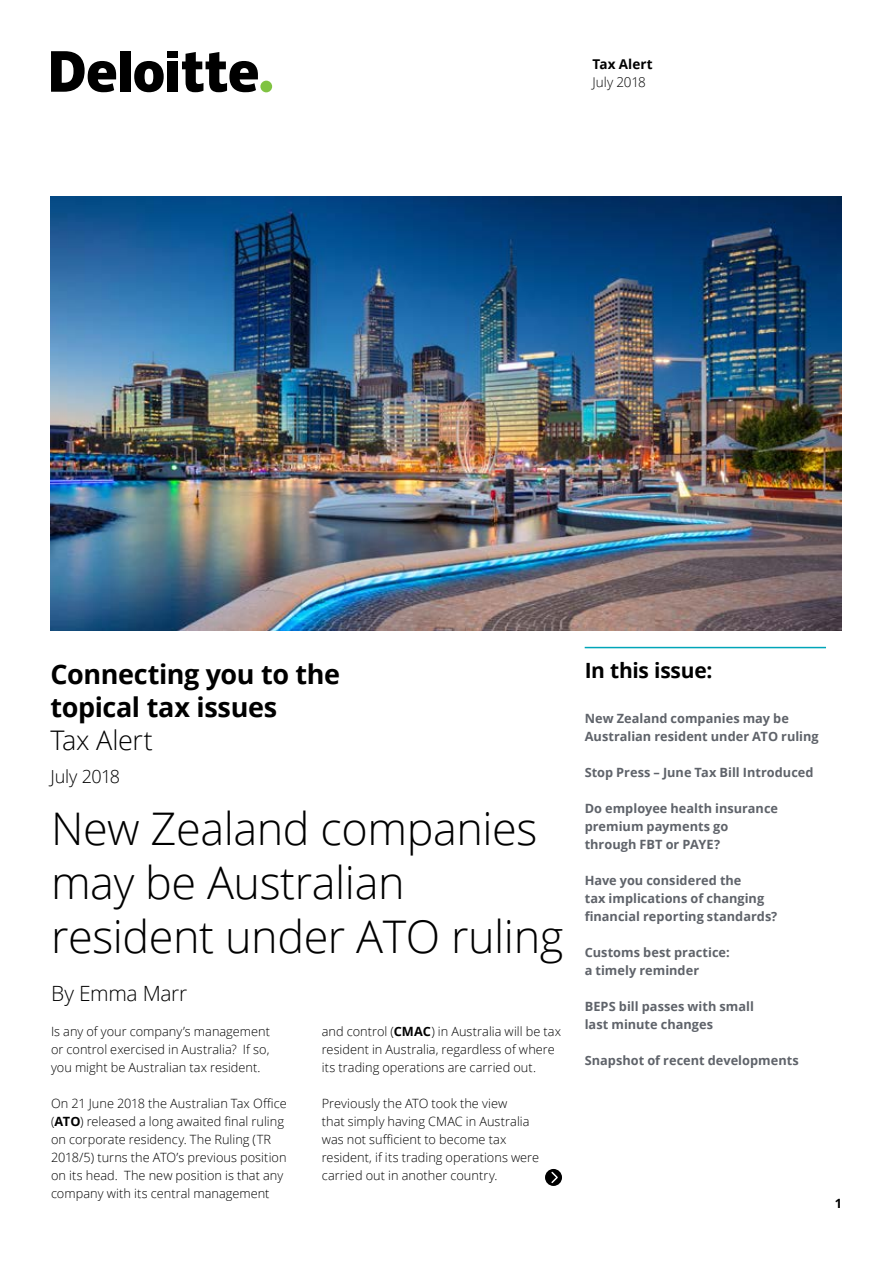
<style>
.page{position:relative;width:893px;height:1263px;background:#fff}
.page>*{position:absolute;margin:0;border:0;box-sizing:border-box;transform-origin:0 0}
.t1{font:300 45px/54px "Open Sans";letter-spacing:-.01em;color:#000}
.t2{font:700 27px/33px "Open Sans";letter-spacing:-.015em;color:#000}
.t3{font:300 27px "Open Sans";letter-spacing:-.01em;color:#000}
.t4{font:700 21px "Open Sans";letter-spacing:-.015em;color:#000}
.t5{font:300 21px "Open Sans";letter-spacing:-.015em;color:#000}
.t6{font:300 18px "Open Sans";letter-spacing:-.025em;color:#000}
.t7{font:700 13.5px "Open Sans";letter-spacing:.005em;color:#000}
.t8{font:300 13.5px "Open Sans";letter-spacing:-.01em;color:#000}
.t9{font:300 12.75px/18px "Open Sans";letter-spacing:.005em;color:#000}
.t10{font:700 12.75px/18px "Open Sans";color:#5f636a}
.t11{font:700 12.75px "Open Sans";color:#000}
.s1{font-weight:700}
</style>
<div class="page">
<div style="left:260px;top:81px;width:12px;height:11px;background:#80c342;border-radius:50%"></div>
<div style="left:120px;top:51px;width:10px;height:41px;background:#000"></div>
<svg style="left:134px;top:61px;width:30px;height:31px"></svg>
<div style="left:168px;top:61px;width:10px;height:31px;background:#000"></div>
<div style="left:168px;top:51px;width:10px;height:7px;background:#000"></div>
<svg style="left:182px;top:52px;width:76px;height:40px"></svg>
<svg style="left:51px;top:51px;width:65px;height:41px"></svg>
<hr style="left:585px;top:647px;width:241px;height:1px;background:#00a5b8">
<div style="left:545px;top:1169px;width:17px;height:17px;background:#000;border-radius:50%"></div>
<svg style="left:551px;top:1170px;width:8px;height:13px"></svg>
<img style="left:51px;top:196px;width:791px;height:434px">
<p class="t7" style="left:592px;top:55px;width:62px">Tax Alert</p>
<p class="t8" style="left:592px;top:73px;width:55px">July 2018</p>
<h2 class="t2" style="left:51px;top:657px;width:291px">Connecting you to the topical tax issues</h2>
<h2 class="t3" style="left:51px;top:722px;width:104px">Tax Alert</h2>
<h3 class="t6" style="left:51px;top:764px;width:71px">July 2018</h3>
<h1 class="t1" style="left:51px;top:800px;width:514px">New Zealand companies may be Australian resident under ATO ruling</h1>
<h3 class="t5" style="left:51px;top:979px;width:138px">By Emma Marr</h3>
<p class="t9" style="left:51px;top:1022px;width:220px;text-align:justify">Is any of your company’s management or control exercised in Australia? If so, you might be Australian tax resident.</p>
<p class="t9" style="left:51px;top:1094px;width:237px">On 21 June 2018 the Australian Tax Office (<span class="s1">ATO</span>) released a long awaited final ruling on corporate residency. The Ruling (TR 2018/5) turns the ATO’s previous position on its head. The new position is that any company with its central management</p>
<p class="t9" style="left:322px;top:1022px;width:241px">and control (<span class="s1">CMAC</span>) in Australia will be tax resident in Australia, regardless of where its trading operations are carried out.</p>
<p class="t9" style="left:322px;top:1094px;width:219px">Previously the ATO took the view<br>that simply having CMAC in Australia was not sufficient to become tax resident, if its trading operations were carried out in another country.</p>
<h3 class="t4" style="left:585px;top:656px;width:129px">In this issue:</h3>
<p class="t10" style="left:585px;top:709px;width:236px">New Zealand companies may be<br>Australian resident under ATO ruling</p>
<p class="t10" style="left:585px;top:763px;width:230px">Stop Press – June Tax Bill Introduced</p>
<p class="t10" style="left:585px;top:799px;width:195px">Do employee health insurance premium payments go through FBT or PAYE?</p>
<p class="t10" style="left:585px;top:871px;width:194px">Have you considered the<br>tax implications of changing financial reporting standards?</p>
<p class="t10" style="left:585px;top:943px;width:147px">Customs best practice: a timely reminder</p>
<p class="t10" style="left:585px;top:997px;width:171px">BEPS bill passes with small last minute changes</p>
<p class="t10" style="left:585px;top:1051px;width:216px">Snapshot of recent developments</p>
<p class="t11" style="left:835px;top:1195px;width:9px">1</p>
</div>
